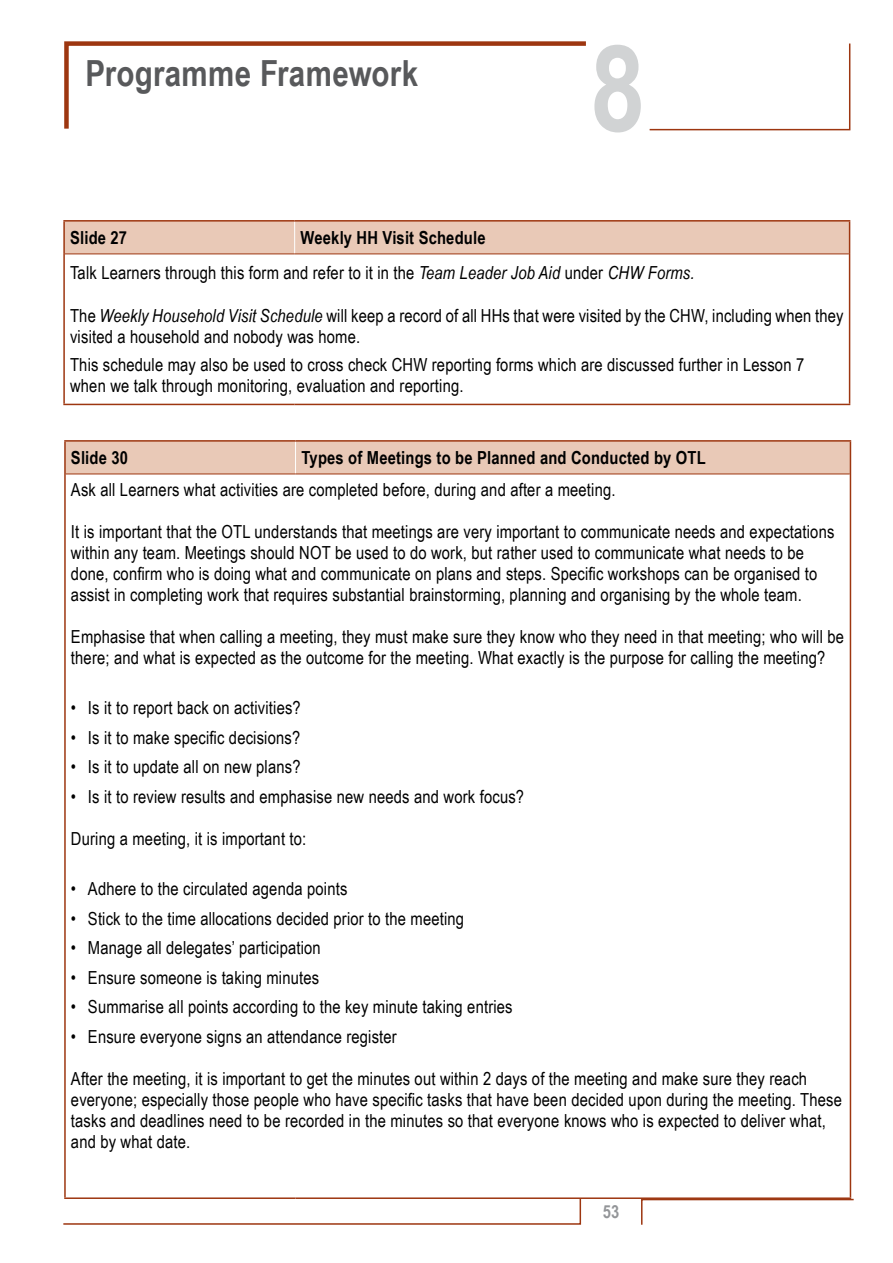
<style>
.page{position:relative;width:893px;height:1263px;background:#fff}
.page>*{position:absolute;margin:0;border:0;box-sizing:border-box;transform-origin:0 0}
.t1{font:700 120px "Arial Narrow";color:#d1d3d4}
.t2{font:700 36px "Arial Narrow";letter-spacing:.01em;color:#58595b}
.t3{font:18px/21px "Arial Narrow";letter-spacing:.01em;color:#000}
.t4{font:700 18px "Arial Narrow";letter-spacing:.01em;color:#000}
.t5{font:700 18px "Arial Narrow";color:#939598}
.s1{font-weight:700}
.s2{font-style:italic}
</style>
<div class="page">
<svg style="left:63px;top:1199px;width:519px;height:26px"></svg>
<svg style="left:641px;top:1198px;width:213px;height:27px"></svg>
<svg style="left:64px;top:41px;width:522px;height:88px"></svg>
<svg style="left:649px;top:43px;width:202px;height:88px"></svg>
<div style="left:66px;top:442px;width:784px;height:32px;background:#e9c9b7"></div>
<hr style="left:295px;top:442px;width:1px;height:32px;background:#fff">
<hr style="left:66px;top:474px;width:230px;height:1px;background:#9d3610">
<hr style="left:296px;top:474px;width:554px;height:1px;background:#9d3610">
<hr style="left:64px;top:440px;width:232px;height:2px;background:#9d3610">
<hr style="left:64px;top:442px;width:2px;height:32px;background:#9d3610">
<hr style="left:296px;top:440px;width:555px;height:2px;background:#9d3610">
<hr style="left:850px;top:442px;width:1px;height:32px;background:#9d3610">
<hr style="left:64px;top:474px;width:2px;height:723px;background:#9d3610">
<hr style="left:850px;top:474px;width:1px;height:723px;background:#9d3610">
<hr style="left:64px;top:1197px;width:232px;height:2px;background:#9d3610">
<hr style="left:296px;top:1197px;width:555px;height:2px;background:#9d3610">
<div style="left:65px;top:222px;width:784px;height:32px;background:#e9c9b7"></div>
<hr style="left:294px;top:222px;width:1px;height:32px;background:#fff">
<hr style="left:65px;top:254px;width:230px;height:1px;background:#9d3610">
<hr style="left:295px;top:254px;width:554px;height:1px;background:#9d3610">
<hr style="left:63px;top:220px;width:232px;height:2px;background:#9d3610">
<hr style="left:63px;top:222px;width:2px;height:32px;background:#9d3610">
<hr style="left:295px;top:220px;width:555px;height:2px;background:#9d3610">
<hr style="left:849px;top:222px;width:1px;height:32px;background:#9d3610">
<hr style="left:63px;top:254px;width:2px;height:150px;background:#9d3610">
<hr style="left:849px;top:254px;width:1px;height:150px;background:#9d3610">
<hr style="left:63px;top:404px;width:232px;height:1px;background:#9d3610">
<hr style="left:295px;top:404px;width:555px;height:1px;background:#9d3610">
<h2 class="t2" style="left:85px;top:46px;width:334px">Programme Framework</h2>
<h1 class="t1" style="left:590px;top:-2px;width:56px">8</h1>
<p class="t3" style="left:70px;top:219px;width:626px;line-height:35.4px;text-indent:231px"><span class="s1">Weekly HH Visit Schedule<br></span>Talk Learners through this form and refer to it in the <span class="s2">Team Leader Job Aid</span> under <span class="s2">CHW Forms.</span></p>
<p class="t3" style="left:70px;top:304px;width:775px">The <span class="s2">Weekly Household Visit Schedule</span> will keep a record of all HHs that were visited by the CHW, including when they visited a household and nobody was home.</p>
<p class="t3" style="left:70px;top:354px;width:736px">This schedule may also be used to cross check CHW reporting forms which are discussed further in Lesson 7 when we talk through monitoring, evaluation and reporting.</p>
<p class="t4" style="left:70px;top:224px;width:59px">Slide 27</p>
<p class="t4" style="left:71px;top:444px;width:59px">Slide 30</p>
<p class="t4" style="left:302px;top:444px;width:406px">Types of Meetings to be Planned and Conducted by OTL</p>
<p class="t3" style="left:71px;top:478px;width:546px">Ask all Learners what activities are completed before, during and after a meeting.</p>
<p class="t3" style="left:71px;top:520px;width:765px">It is important that the OTL understands that meetings are very important to communicate needs and expectations within any team. Meetings should NOT be used to do work, but rather used to communicate what needs to be done, confirm who is doing what and communicate on plans and steps. Specific workshops can be organised to assist in completing work that requires substantial brainstorming, planning and organising by the whole team.</p>
<p class="t3" style="left:71px;top:625px;width:774px">Emphasise that when calling a meeting, they must make sure they know who they need in that meeting; who will be there; and what is expected as the outcome for the meeting. What exactly is the purpose for calling the meeting?</p>
<p class="t3" style="left:71px;top:697px;width:231px">• Is it to report back on activities?</p>
<p class="t3" style="left:71px;top:726px;width:231px">• Is it to make specific decisions?</p>
<p class="t3" style="left:71px;top:756px;width:231px">• Is it to update all on new plans?</p>
<p class="t3" style="left:71px;top:785px;width:455px">• Is it to review results and emphasise new needs and work focus?</p>
<p class="t3" style="left:71px;top:827px;width:237px">During a meeting, it is important to:</p>
<p class="t3" style="left:71px;top:878px;width:278px">• Adhere to the circulated agenda points</p>
<p class="t3" style="left:71px;top:907px;width:395px">• Stick to the time allocations decided prior to the meeting</p>
<p class="t3" style="left:71px;top:937px;width:251px">• Manage all delegates’ participation</p>
<p class="t3" style="left:71px;top:966px;width:250px">• Ensure someone is taking minutes</p>
<p class="t3" style="left:71px;top:996px;width:443px">• Summarise all points according to the key minute taking entries</p>
<p class="t3" style="left:71px;top:1025px;width:327px">• Ensure everyone signs an attendance register</p>
<p class="t3" style="left:71px;top:1067px;width:772px">After the meeting, it is important to get the minutes out within 2 days of the meeting and make sure they reach everyone; especially those people who have specific tasks that have been decided upon during the meeting. These tasks and deadlines need to be recorded in the minutes so that everyone knows who is expected to deliver what, and by what date.</p>
<p class="t5" style="left:603px;top:1198px;width:18px">53</p>
</div>
